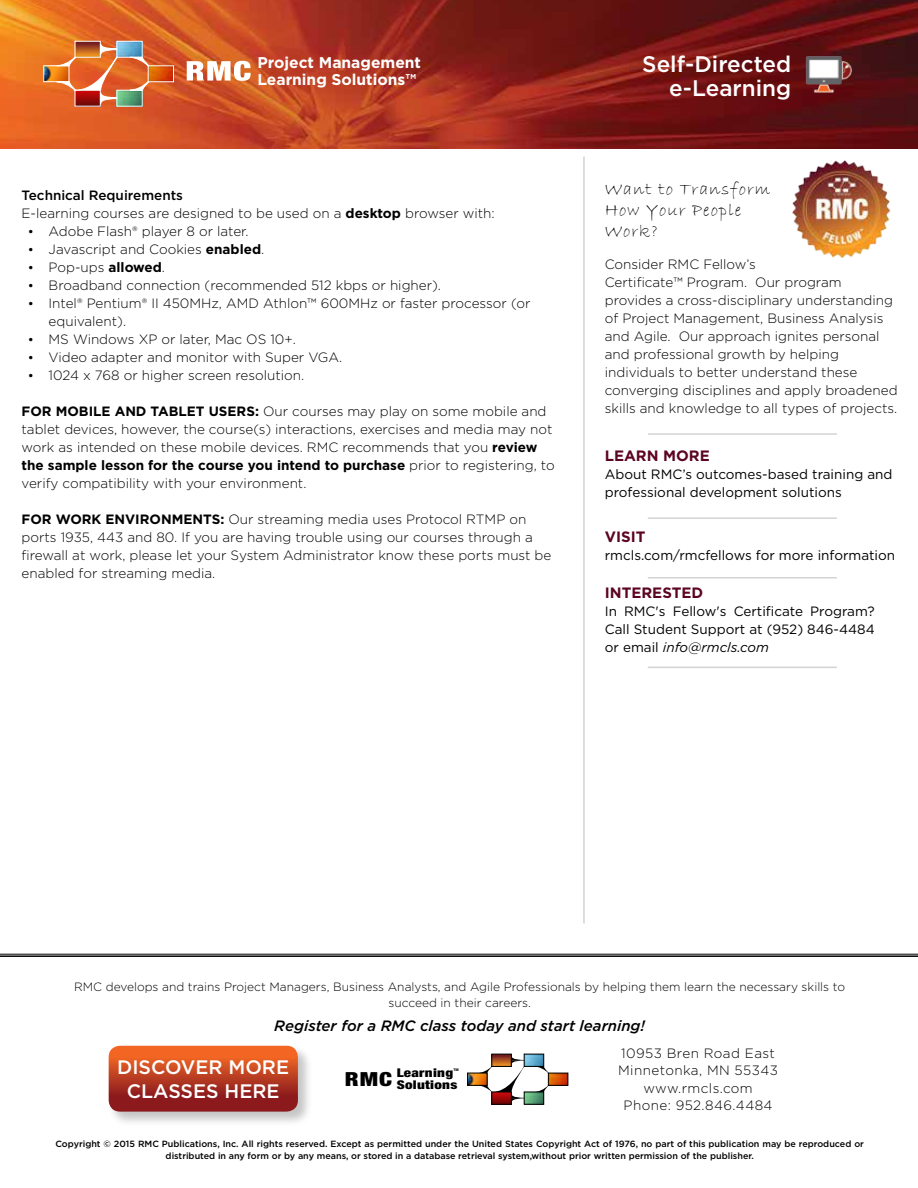
<style>
.page{position:relative;width:918px;height:1188px;background:#fff}
.page>*{position:absolute;margin:0;border:0;box-sizing:border-box;transform-origin:0 0}
.t1{font:500 22.5px/24px "Gotham";color:#fff;text-align:right}
.t2{font:500 19.5px/24px "Gotham";color:#fff;text-align:center}
.t3{font:18px/21px "Bradley Hand ITC";letter-spacing:.06em;color:#000}
.t4{font:700 15.6px/16.6px "Gotham";color:#fff}
.t5{font:italic 500 15px "Gotham";color:#000}
.t6{font:700 15px "Gotham";color:#5c0423}
.t7{font:300 13.5px/18px "Gotham";color:#000}
.t8{font:13.5px/18px "Gotham";color:#000}
.t9{font:300 13.5px/17.2px "Gotham";letter-spacing:.03em;color:#000;text-align:center}
.t10{font:300 12px/16.5px "Gotham";color:#000;text-align:center}
.t11{font:900 condensed 12px/11.9px "Helvetica Neue LT Std";letter-spacing:.02em;color:#000;scale:1.25 1}
.t12{font:500 9px/12px "Gotham";color:#000;text-align:center}
.t13{font:700 condensed 3.6px "Helvetica Neue LT Std";color:#000;scale:1.25 1}
.s1{font-weight:500}
.s2{font-weight:700}
.s3{font-family:"Times New Roman";font-weight:400}
.s4{font-style:italic}
.s5{font-size:19.5px}
</style>
<div class="page">
<div style="left:107px;top:1044px;width:206px;height:83px;background:#000;opacity:.23"></div>
<svg style="left:109px;top:1046px;width:189px;height:66px"></svg>
<hr style="left:0;top:954px;width:918px;height:1px;background:#000">
<hr style="left:0;top:955px;width:918px;height:2px;background:#000">
<img style="left:0;top:0;width:918px;height:148px">
<img style="left:794px;top:45px;width:74px;height:54px">
<img style="left:119px;top:92px;width:22px;height:13px">
<img style="left:77px;top:104px;width:22px;height:1px">
<img style="left:45px;top:67px;width:11px;height:13px">
<img style="left:119px;top:43px;width:22px;height:13px">
<img style="left:150px;top:67px;width:22px;height:13px">
<div style="left:117px;top:41px;width:26px;height:17px;border:1px solid #fff"></div>
<div style="left:117px;top:90px;width:26px;height:17px;border:1px solid #fff"></div>
<div style="left:75px;top:41px;width:26px;height:17px;border:1px solid #fff"></div>
<div style="left:43px;top:65px;width:26px;height:17px;border:1px solid #fff"></div>
<svg style="left:129px;top:80px;width:21px;height:11px"></svg>
<svg style="left:129px;top:57px;width:21px;height:10px"></svg>
<svg style="left:56px;top:43px;width:62px;height:61px"></svg>
<svg style="left:187px;top:61px;width:64px;height:20px"></svg>
<img style="left:526px;top:1094px;width:16px;height:9px">
<img style="left:494px;top:1102px;width:16px;height:1px">
<img style="left:469px;top:1075px;width:9px;height:9px">
<img style="left:526px;top:1056px;width:16px;height:9px">
<img style="left:550px;top:1075px;width:16px;height:9px">
<div style="left:548px;top:1073px;width:20px;height:13px;border:1px solid #000"></div>
<div style="left:524px;top:1054px;width:20px;height:13px;border:1px solid #000"></div>
<div style="left:524px;top:1092px;width:20px;height:13px;border:1px solid #000"></div>
<div style="left:492px;top:1054px;width:20px;height:13px;border:1px solid #000"></div>
<div style="left:492px;top:1092px;width:20px;height:13px;border:1px solid #000"></div>
<div style="left:467px;top:1073px;width:20px;height:13px;border:1px solid #000"></div>
<svg style="left:534px;top:1085px;width:15px;height:7px"></svg>
<svg style="left:534px;top:1066px;width:15px;height:7px"></svg>
<svg style="left:478px;top:1056px;width:46px;height:46px"></svg>
<img style="left:793px;top:160px;width:98px;height:98px">
<hr style="left:648px;top:433px;width:189px;height:2px;background:#d1d3d4">
<hr style="left:648px;top:517px;width:189px;height:2px;background:#d1d3d4">
<hr style="left:648px;top:667px;width:189px;height:1px;background:#d1d3d4">
<hr style="left:583px;top:157px;width:2px;height:766px;background:#d1d3d4">
<hr style="left:648px;top:577px;width:189px;height:2px;background:#d1d3d4">
<p class="t4" style="left:257px;top:54px;width:165px">Project Management<br>Learning Solutions™</p>
<p class="t7" style="left:22px;top:186px;width:475px"><span class="s1">Technical Requirements<br></span>E-learning courses are designed to be used on a <span class="s2">desktop</span> browser with:</p>
<p class="t7" style="left:28px;top:222px;width:222px"><span class="s3">•</span> Adobe Flash® player 8 or later.</p>
<p class="t7" style="left:28px;top:240px;width:237px"><span class="s3">•</span> Javascript and Cookies <span class="s2">enabled</span>.</p>
<p class="t7" style="left:28px;top:258px;width:138px"><span class="s3">•</span> Pop-ups <span class="s2">allowed</span>.</p>
<p class="t7" style="left:28px;top:276px;width:414px"><span class="s3">•</span> Broadband connection (recommended 512 kbps or higher).</p>
<p class="t7" style="left:49px;top:294px;width:483px;text-indent:-20px"><span class="s3">•</span> Intel® Pentium® II 450MHz, AMD Athlon™ 600MHz or faster processor (or equivalent).</p>
<p class="t7" style="left:28px;top:330px;width:269px"><span class="s3">•</span> MS Windows XP or later, Mac OS 10+.</p>
<p class="t7" style="left:28px;top:348px;width:315px"><span class="s3">•</span> Video adapter and monitor with Super VGA.</p>
<p class="t7" style="left:28px;top:366px;width:277px"><span class="s3">•</span> 1024 x 768 or higher screen resolution.</p>
<p class="t7" style="left:22px;top:402px;width:535px"><span class="s2">FOR MOBILE AND TABLET USERS:</span> Our courses may play on some mobile and tablet devices, however, the course(s) interactions, exercises and media may not work as intended on these mobile devices. RMC recommends that you <span class="s2">review the sample lesson for the course you intend to purchase</span> prior to registering, to verify compatibility with your environment.</p>
<p class="t7" style="left:22px;top:510px;width:531px"><span class="s2">FOR WORK ENVIRONMENTS:</span> Our streaming media uses Protocol RTMP on ports 1935, 443 and 80. If you are having trouble using our courses through a firewall at work, please let your System Administrator know these ports must be enabled for streaming media.</p>
<h1 class="t1" style="left:642px;top:51px;width:151px">Self-Directed e-Learning</h1>
<h3 class="t3" style="left:605px;top:179px;width:167px">Want to Transform<br>How Your People<br>Work?</h3>
<p class="t7" style="left:605px;top:255px;width:294px">Consider RMC Fellow’s<br>Certificate™ Program. Our program provides a cross-disciplinary understanding of Project Management, Business Analysis and Agile. Our approach ignites personal and professional growth by helping individuals to better understand these converging disciplines and apply broadened skills and knowledge to all types of projects.</p>
<p class="t6" style="left:605px;top:446px;width:107px">LEARN MORE</p>
<p class="t8" style="left:605px;top:465px;width:289px">About RMC’s outcomes-based training and professional development solutions</p>
<p class="t6" style="left:605px;top:527px;width:42px">VISIT</p>
<p class="t8" style="left:605px;top:546px;width:292px">rmcls.com/rmcfellows for more information</p>
<p class="t6" style="left:605px;top:582px;width:100px">INTERESTED</p>
<p class="t8" style="left:605px;top:602px;width:272px;text-align:justify">In RMC's Fellow's Certificate Program?<br>Call Student Support at (952) 846-4484 or email <span class="s4">info@rmcls.com</span></p>
<p class="t10" style="left:74px;top:978px;width:772px">RMC develops and trains Project Managers, Business Analysts, and Agile Professionals by helping them learn the necessary skills to succeed in their careers.</p>
<p class="t5" style="left:274px;top:1016px;width:372px">Register for a RMC class today and start learning!</p>
<h2 class="t2" style="left:117px;top:1055px;width:173px">DISCOVER MORE<br>CLASSES HERE</h2>
<p class="t13" style="left:453px;top:1068px;width:6px">TM</p>
<p class="t11" style="left:397px;top:1067px;width:50px;text-indent:-52px"><span class="s5">RMC</span> Learning<br>Solutions</p>
<p class="t9" style="left:618px;top:1044px;width:161px">10953 Bren Road East<br>Minnetonka, MN 55343 www.rmcls.com<br>Phone: 952.846.4484</p>
<p class="t12" style="left:55px;top:1137px;width:810px">Copyright © 2015 RMC Publications, Inc. All rights reserved. Except as permitted under the United States Copyright Act of 1976, no part of this publication may be reproduced or distributed in any form or by any means, or stored in a database retrieval system,without prior written permission of the publisher.</p>
</div>
